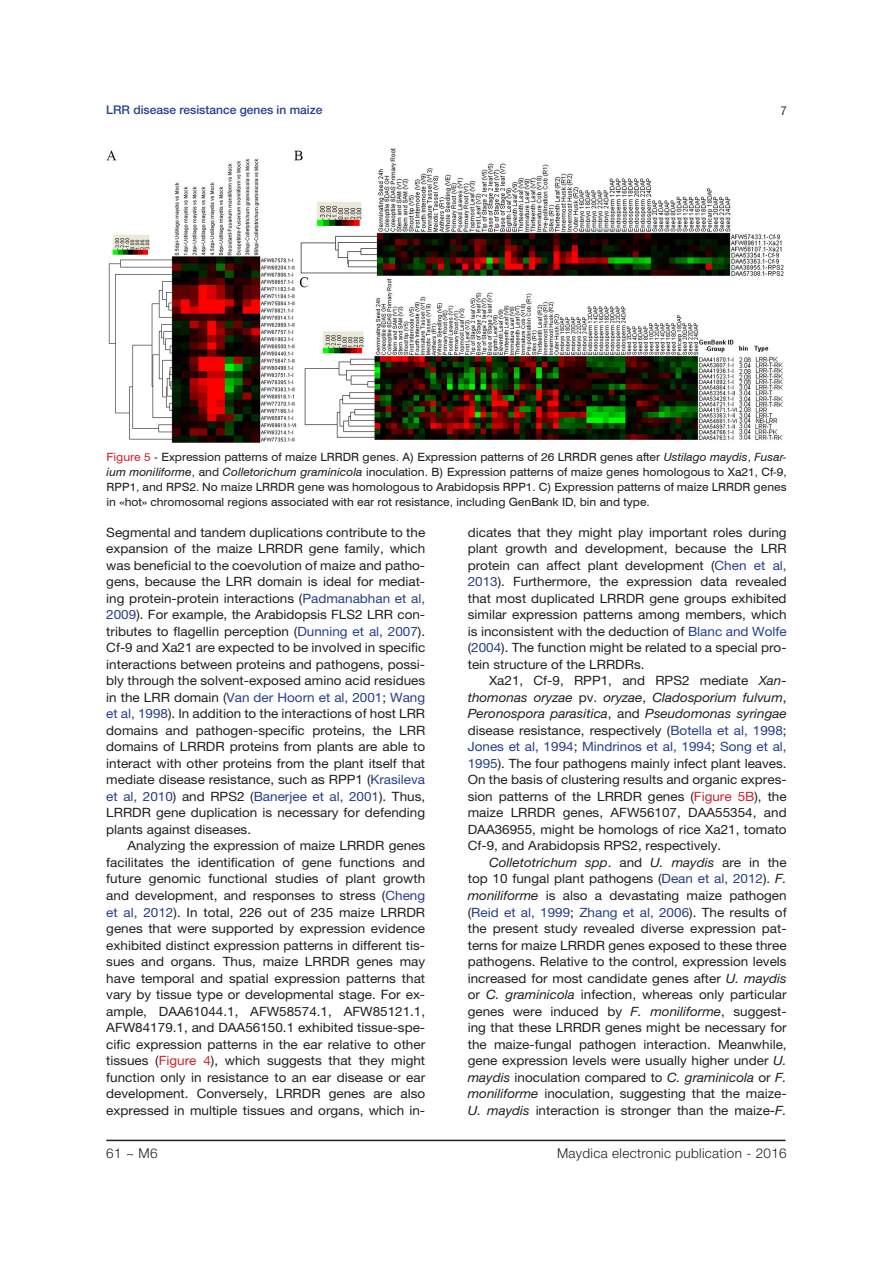
<style>
.page{position:relative;width:893px;height:1263px;background:#fff}
.page>*{position:absolute;margin:0;border:0;box-sizing:border-box;transform-origin:0 0}
.t1{font:300 13.5px "Helvetica Neue LT Pro";letter-spacing:.025em;color:#231f20}
.Paragraph{font:12.9px/16.5px "Helvetica Neue LT Pro";color:#231f20;text-align:justify;scale:1.05 1}
.t2{font:500 12px "Helvetica Neue LT Pro";color:#253f8e}
.figure1{font:11.4px/15px "Swiss 721 BT";color:#231f20;text-align:justify;scale:1.05 1}
.t3{font:condensed 11.4px "Swiss 721 BT";color:#231f20;scale:1.05 1}
.s1{color:#d1232a}
.s2{font-style:italic}
.s3{color:#253f8e}
</style>
<div class="page">
<hr style="left:106px;top:1140px;width:679px;height:1px;background:#231f20">
<img style="left:106px;top:149px;width:678px;height:294px">
<p class="t2" style="left:106px;top:103px;width:218px">LRR disease resistance genes in maize</p>
<p class="t3" style="left:781px;top:104px;width:7px">7</p>
<p class="figure1" style="left:107px;top:449px;width:649px"><span class="s1">Figure 5</span> - Expression patterns of maize LRRDR genes. A) Expression patterns of 26 LRRDR genes after <span class="s2">Ustilago maydis</span>, <span class="s2">Fusar&shy;ium moniliforme</span>, and <span class="s2">Colletorichum graminicola</span> inoculation. B) Expression patterns of maize genes homologous to Xa21, Cf-9, RPP1, and RPS2. No maize LRRDR gene was homologous to Arabidopsis RPP1. C) Expression patterns of maize LRRDR genes in «hot» chromosomal regions associated with ear rot resistance, including GenBank ID, bin and type.</p>
<p class="Paragraph" style="left:468px;top:524px;width:305px">dicates that they might play important roles during plant growth and development, because the LRR protein can affect plant development (<span class="s3">Chen et al, 2013</span>). Furthermore, the expression data revealed that most duplicated LRRDR gene groups exhibited similar expression patterns among members, which is inconsistent with the deduction of <span class="s3">Blanc and Wolfe </span>(<span class="s3">2004</span>). The function might be related to a special pro&shy;tein structure of the LRRDRs.</p>
<p class="Paragraph" style="left:468px;top:672px;width:305px;text-indent:21px">Xa21, Cf-9, RPP1, and RPS2 mediate <span class="s2">Xan&shy;thomonas oryzae</span> pv. <span class="s2">oryzae</span>, <span class="s2">Cladosporium fulvum</span>, <span class="s2">Peronospora parasitica</span>, and <span class="s2">Pseudomonas syringae </span>disease resistance, respectively (<span class="s3">Botella et al, 1998</span>; <span class="s3">Jones et al, 1994</span>; <span class="s3">Mindrinos et al, 1994</span>; <span class="s3">Song et al, 1995</span>). The four pathogens mainly infect plant leaves.<br>On the basis of clustering results and organic expres&shy;sion patterns of the LRRDR genes (<span class="s1">Figure 5B</span>), the maize LRRDR genes, AFW56107, DAA55354, and DAA36955, might be homologs of rice Xa21, tomato Cf-9, and Arabidopsis RPS2, respectively.</p>
<p class="Paragraph" style="left:468px;top:854px;width:305px;text-indent:21px"><span class="s2">Colletotrichum spp</span>. and <span class="s2">U. maydis</span> are in the top 10 fungal plant pathogens (<span class="s3">Dean et al, 2012</span>). <span class="s2">F. moniliforme</span> is also a devastating maize pathogen (<span class="s3">Reid et al, 1999</span>; <span class="s3">Zhang et al, 2006</span>). The results of the present study revealed diverse expression pat&shy;terns for maize LRRDR genes exposed to these three pathogens. Relative to the control, expression levels increased for most candidate genes after <span class="s2">U. maydis </span>or <span class="s2">C. graminicola</span> infection, whereas only particular genes were induced by <span class="s2">F. moniliforme</span>, suggest&shy;ing that these LRRDR genes might be necessary for the maize-fungal pathogen interaction. Meanwhile, gene expression levels were usually higher under <span class="s2">U. maydis</span> inoculation compared to <span class="s2">C. graminicola</span> or <span class="s2">F. moniliforme</span> inoculation, suggesting that the maize-<span class="s2">U. maydis</span> interaction is stronger than the maize-<span class="s2">F.</span></p>
<p class="Paragraph" style="left:106px;top:524px;width:305px">Segmental and tandem duplications contribute to the expansion of the maize LRRDR gene family, which was beneficial to the coevolution of maize and patho&shy;gens, because the LRR domain is ideal for mediat&shy;ing protein-protein interactions (<span class="s3">Padmanabhan et al, 2009</span>). For example, the Arabidopsis FLS2 LRR con&shy;tributes to flagellin perception (<span class="s3">Dunning et al, 2007</span>).<br>Cf-9 and Xa21 are expected to be involved in specific interactions between proteins and pathogens, possi&shy;bly through the solvent-exposed amino acid residues in the LRR domain (<span class="s3">Van der Hoorn et al, 2001</span>; <span class="s3">Wang et al, 1998</span>). In addition to the interactions of host LRR domains and pathogen-specific proteins, the LRR domains of LRRDR proteins from plants are able to interact with other proteins from the plant itself that mediate disease resistance, such as RPP1 (<span class="s3">Krasileva et al, 2010</span>) and RPS2 (<span class="s3">Banerjee et al, 2001</span>). Thus, LRRDR gene duplication is necessary for defending plants against diseases.</p>
<p class="Paragraph" style="left:106px;top:837px;width:305px;text-indent:21px">Analyzing the expression of maize LRRDR genes facilitates the identification of gene functions and future genomic functional studies of plant growth and development, and responses to stress (<span class="s3">Cheng et al, 2012</span>). In total, 226 out of 235 maize LRRDR genes that were supported by expression evidence exhibited distinct expression patterns in different tis&shy;sues and organs. Thus, maize LRRDR genes may have temporal and spatial expression patterns that vary by tissue type or developmental stage. For ex&shy;ample, DAA61044.1, AFW58574.1, AFW85121.1, AFW84179.1, and DAA56150.1 exhibited tissue-spe&shy;cific expression patterns in the ear relative to other tissues (<span class="s1">Figure 4</span>), which suggests that they might function only in resistance to an ear disease or ear development. Conversely, LRRDR genes are also expressed in multiple tissues and organs, which in-</p>
<p class="t1" style="left:106px;top:1145px;width:53px">61 ~ M6</p>
<p class="t1" style="left:557px;top:1145px;width:231px">Maydica electronic publication - 2016</p>
</div>
